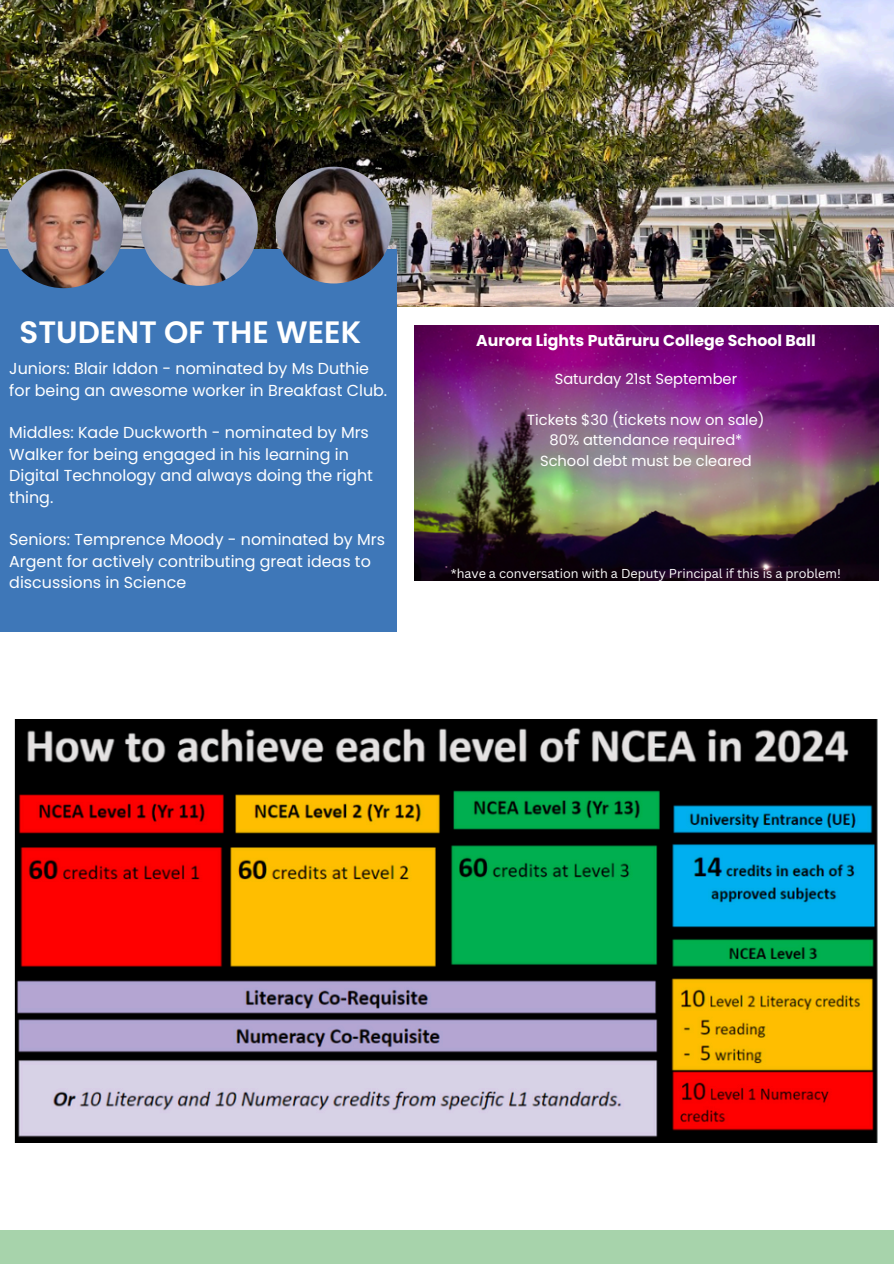
<style>
.page{position:relative;width:894px;height:1264px;background:#fff}
.page>*{position:absolute;margin:0;border:0;box-sizing:border-box;transform-origin:0 0}
.t1{font:600 30.9px "Poppins";color:#fff}
.t2{font:15.9px/21.3px "Poppins";color:#fff}
.t3{font:700 15.75px "Poppins";color:#fff}
.t4{font:14.7px/20.4px "Poppins";color:#fff;text-align:center}
.t5{font:12.6px "Canva Sans";color:#fff}
</style>
<div class="page">
<div style="left:0;top:1230px;width:893px;height:33px;background:#a7d3ab"></div>
<img style="left:0;top:0;width:893px;height:307px">
<div style="left:0;top:249px;width:396px;height:382px;background:#3e77b8"></div>
<img style="left:4px;top:169px;width:119px;height:119px;border-radius:50%">
<img style="left:275px;top:167px;width:117px;height:116px;border-radius:50%">
<img style="left:141px;top:169px;width:117px;height:117px;border-radius:50%">
<img style="left:15px;top:719px;width:862px;height:423px">
<img style="left:414px;top:325px;width:463px;height:255px">
<h3 class="t1" style="left:20px;top:311px;width:343px">STUDENT OF THE WEEK</h3>
<h3 class="t2" style="left:9px;top:358px;width:379px">Juniors: Blair Iddon - nominated by Ms Duthie for being an awesome worker in Breakfast Club.</h3>
<h3 class="t2" style="left:9px;top:422px;width:365px">Middles: Kade Duckworth - nominated by Mrs Walker for being engaged in his learning in Digital Technology and always doing the right thing.</h3>
<p class="t2" style="left:9px;top:529px;width:377px">Seniors: Temprence Moody - nominated by Mrs<br>Argent for actively contributing great ideas to discussions in Science</p>
<h2 class="t3" style="left:476px;top:330px;width:341px">Aurora Lights Putāruru College School Ball</h2>
<h3 class="t4" style="left:554px;top:369px;width:184px">Saturday 21st September</h3>
<h3 class="t4" style="left:527px;top:410px;width:239px">Tickets $30 (tickets now on sale)<br>80% attendance required*<br>School debt must be cleared</h3>
<p class="t5" style="left:450px;top:564px;width:391px">*have a conversation with a Deputy Principal if this is a problem!</p>
</div>
